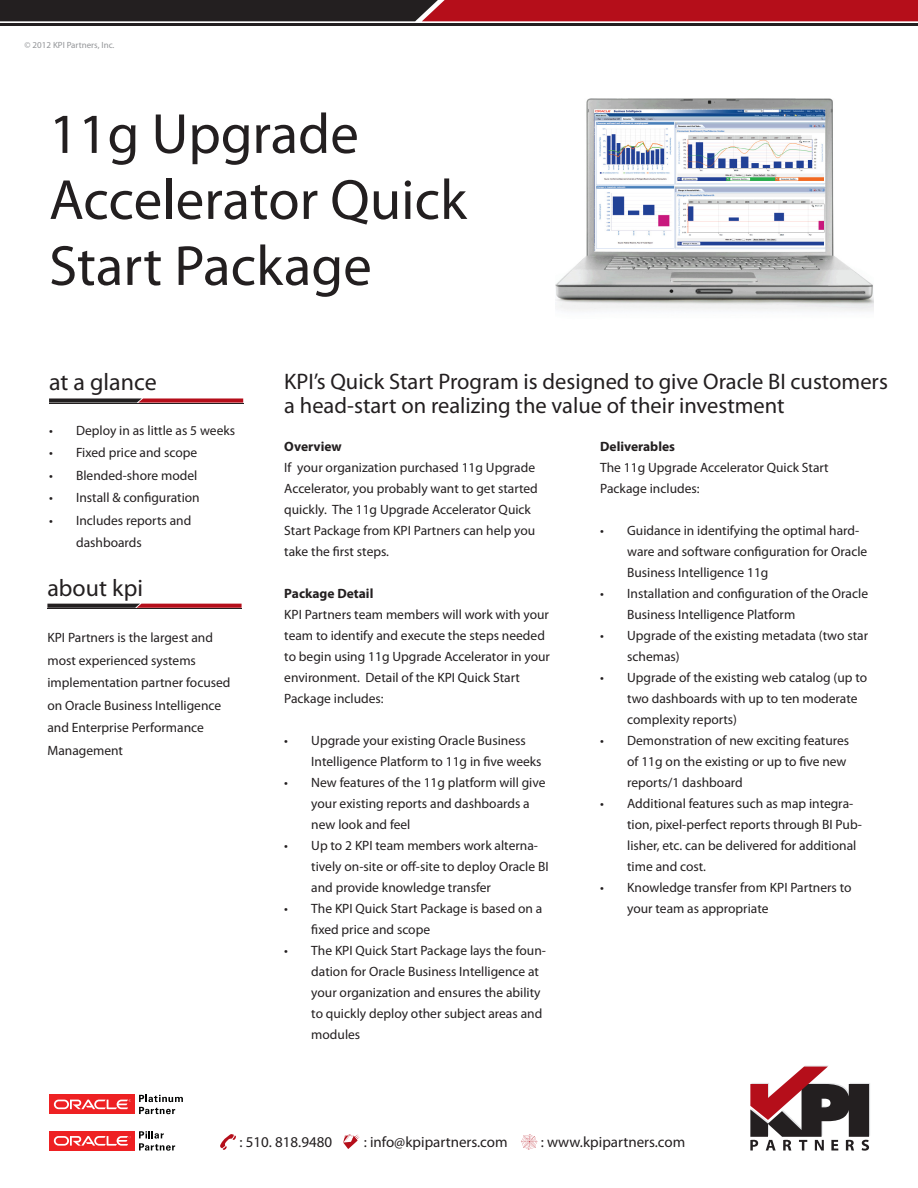
<style>
.page{position:relative;width:918px;height:1188px;background:#fff}
.page>*{position:absolute;margin:0;border:0;box-sizing:border-box;transform-origin:0 0}
.t1{font:57px/66px "Myriad Pro";color:#231f20}
.t2{font:24px "Myriad Pro";color:#231f20}
.t3{font:22.5px/24px "Myriad Pro";color:#231f20}
.t4{font:15px "Myriad Pro";color:#231f20}
.t5{font:13.5px/21px "Myriad Pro";color:#231f20}
.t6{font:700 13.5px "Myriad Pro";color:#231f20}
.t7{font:9px "Myriad Pro";color:#939598}
</style>
<div class="page">
<hr style="left:0;top:23px;width:918px;height:3px;background:#231f20">
<svg style="left:0;top:0;width:918px;height:21px"></svg>
<svg style="left:220px;top:1134px;width:16px;height:16px"></svg>
<svg style="left:343px;top:1134px;width:17px;height:15px"></svg>
<svg style="left:521px;top:1134px;width:17px;height:16px"></svg>
<hr style="left:49px;top:403px;width:194px;height:1px;background:#231f20">
<svg style="left:49px;top:398px;width:194px;height:5px"></svg>
<div style="left:49px;top:1095px;width:85px;height:19px;background:#ee2123"></div>
<svg style="left:54px;top:1100px;width:77px;height:9px"></svg>
<svg style="left:139px;top:1095px;width:44px;height:19px"></svg>
<div style="left:49px;top:1131px;width:85px;height:19px;background:#ee2123"></div>
<svg style="left:54px;top:1136px;width:77px;height:10px"></svg>
<svg style="left:139px;top:1131px;width:36px;height:20px"></svg>
<svg style="left:750px;top:1065px;width:120px;height:86px"></svg>
<hr style="left:47px;top:608px;width:195px;height:1px;background:#231f20">
<svg style="left:47px;top:604px;width:195px;height:4px"></svg>
<img style="left:556px;top:99px;width:318px;height:212px">
<p class="t7" style="left:25px;top:40px;width:91px">© 2012 KPI Partners, Inc.</p>
<p class="t1" style="left:49px;top:100px;width:311px">11g Upgrade</p>
<p class="t1" style="left:49px;top:166px;width:419px">Accelerator Quick<br>Start Package</p>
<p class="t2" style="left:49px;top:367px;width:109px">at a glance</p>
<p class="t5" style="left:49px;top:420px;width:188px">• Deploy in as little as 5 weeks</p>
<p class="t5" style="left:49px;top:442px;width:150px">• Fixed price and scope</p>
<p class="t5" style="left:49px;top:465px;width:150px">• Blended-shore model</p>
<p class="t5" style="left:49px;top:487px;width:152px">• Install &amp; configuration</p>
<p class="t5" style="left:76px;top:509px;width:117px;line-height:22.5px;text-indent:-27px">• Includes reports and dashboards</p>
<p class="t2" style="left:47px;top:574px;width:97px">about kpi</p>
<p class="t5" style="left:47px;top:626px;width:167px;line-height:22.5px">KPI Partners is the largest and most experienced systems</p>
<p class="t5" style="left:47px;top:671px;width:185px;line-height:22.5px">implementation partner focused on Oracle Business Intelligence and Enterprise Performance</p>
<p class="t5" style="left:47px;top:739px;width:77px">Management</p>
<p class="t3" style="left:284px;top:369px;width:605px">KPI’s Quick Start Program is designed to give Oracle BI customers a head-start on realizing the value of their investment</p>
<p class="t6" style="left:284px;top:437px;width:59px">Overview</p>
<p class="t5" style="left:284px;top:457px;width:255px">If your organization purchased 11g Upgrade Accelerator, you probably want to get started quickly. The 11g Upgrade Accelerator Quick Start Package from KPI Partners can help you take the first steps.</p>
<p class="t6" style="left:284px;top:584px;width:91px">Package Detail</p>
<p class="t5" style="left:284px;top:604px;width:267px">KPI Partners team members will work with your team to identify and execute the steps needed to begin using 11g Upgrade Accelerator in your environment. Detail of the KPI Quick Start</p>
<p class="t5" style="left:284px;top:688px;width:101px">Package includes:</p>
<p class="t5" style="left:311px;top:730px;width:232px;text-indent:-27px">• Upgrade your existing Oracle Business<br>Intelligence Platform to 11g in five weeks</p>
<p class="t5" style="left:311px;top:772px;width:236px;text-indent:-27px">• New features of the 11g platform will give your existing reports and dashboards a new look and feel</p>
<p class="t5" style="left:311px;top:835px;width:239px;text-indent:-27px">• Up to 2 KPI team members work alterna&shy;tively on-site or off-site to deploy Oracle BI and provide knowledge transfer</p>
<p class="t5" style="left:311px;top:898px;width:233px;text-indent:-27px">• The KPI Quick Start Package is based on a fixed price and scope</p>
<p class="t5" style="left:311px;top:940px;width:236px;text-indent:-27px">• The KPI Quick Start Package lays the foun&shy;dation for Oracle Business Intelligence at your organization and ensures the ability to quickly deploy other subject areas and modules</p>
<p class="t6" style="left:600px;top:437px;width:76px">Deliverables</p>
<p class="t5" style="left:600px;top:457px;width:230px">The 11g Upgrade Accelerator Quick Start</p>
<p class="t5" style="left:600px;top:478px;width:101px">Package includes:</p>
<p class="t5" style="left:627px;top:520px;width:242px;text-indent:-27px">• Guidance in identifying the optimal hard&shy;ware and software configuration for Oracle<br>Business Intelligence 11g</p>
<p class="t5" style="left:627px;top:583px;width:242px;text-indent:-27px">• Installation and configuration of the Oracle<br>Business Intelligence Platform</p>
<p class="t5" style="left:627px;top:625px;width:242px;text-indent:-27px">• Upgrade of the existing metadata (two star schemas)</p>
<p class="t5" style="left:627px;top:667px;width:241px;text-indent:-27px">• Upgrade of the existing web catalog (up to two dashboards with up to ten moderate complexity reports)</p>
<p class="t5" style="left:627px;top:730px;width:224px;text-indent:-27px">• Demonstration of new exciting features of 11g on the existing or up to five new reports/1 dashboard</p>
<p class="t5" style="left:627px;top:793px;width:236px;text-indent:-27px">• Additional features such as map integra&shy;tion, pixel-perfect reports through BI Pub&shy;lisher, etc. can be delivered for additional time and cost.</p>
<p class="t5" style="left:627px;top:877px;width:226px;text-indent:-27px">• Knowledge transfer from KPI Partners to your team as appropriate</p>
<p class="t4" style="left:239px;top:1133px;width:94px">: 510. 818.9480</p>
<p class="t4" style="left:364px;top:1133px;width:145px">: info@kpipartners.com</p>
<p class="t4" style="left:541px;top:1133px;width:146px">: www.kpipartners.com</p>
</div>
